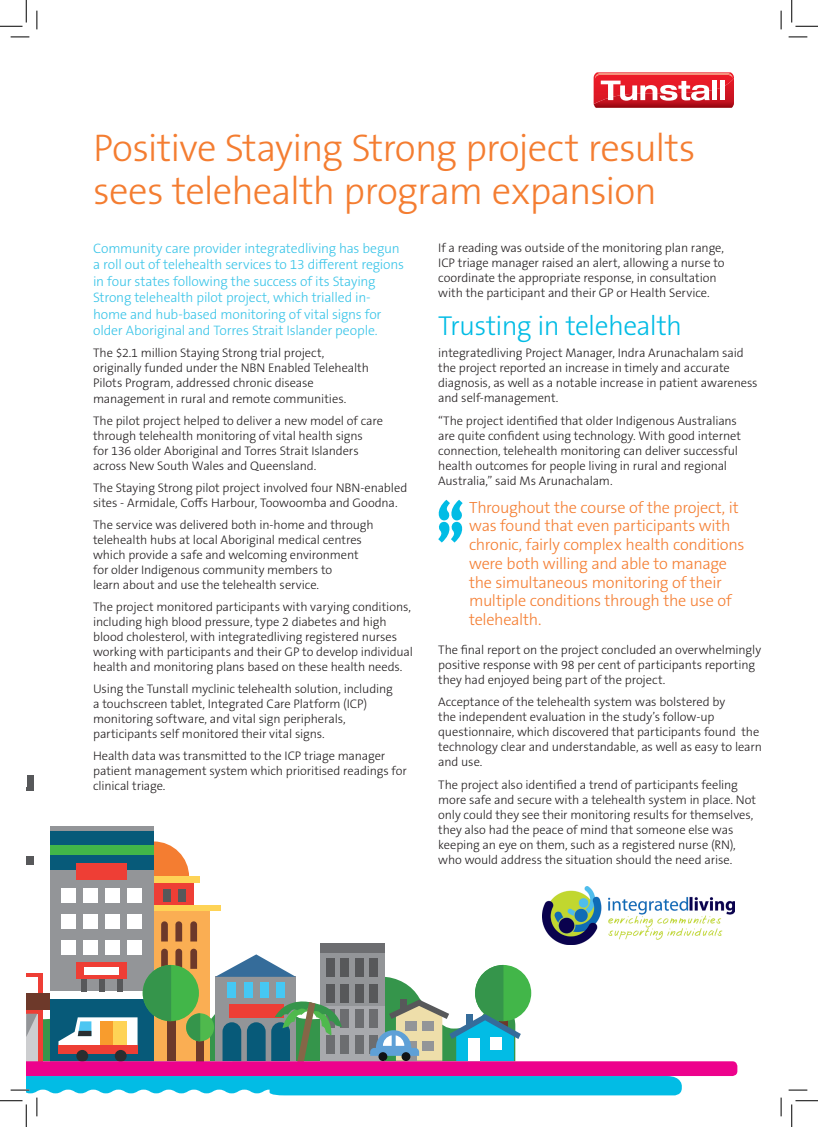
<style>
.page{position:relative;width:818px;height:1127px;background:#fff}
.page>*{position:absolute;margin:0;border:0;box-sizing:border-box;transform-origin:0 0}
._03_Main_Headings_Li{font:300 38.75px/42.5px "The Sans B W3";letter-spacing:-.025em;color:#f47d31}
._04_Intro_Pink{font:300 27.5px "The Sans B W3";letter-spacing:-.025em;color:#02bce5}
._02_Quote_Author_BOL{font:300 16.25px/18.8px "The Sans B W3";letter-spacing:-.02em;color:#f47d31}
._04_Intro_Pink-2{font:300 13.75px/16.5px "The Sans B W3";letter-spacing:-.015em;color:#39c4e8}
._04_Intro_Pink-3{font:300 12.5px/15px "The Sans B W3";letter-spacing:-.01em;color:#231f20}
</style>
<div class="page">
<svg style="left:438px;top:499px;width:25px;height:43px"></svg>
<svg style="left:594px;top:72px;width:140px;height:36px"></svg>
<div style="left:712px;top:80px;width:5px;height:20px;background:#fff"></div>
<div style="left:720px;top:80px;width:5px;height:20px;background:#fff"></div>
<div style="left:154px;top:882px;width:40px;height:29px;background:#ee3e35"></div>
<div style="left:154px;top:911px;width:56px;height:149px;background:#faae53"></div>
<svg style="left:154px;top:841px;width:35px;height:35px"></svg>
<div style="left:154px;top:905px;width:67px;height:6px;background:#fed356"></div>
<div style="left:154px;top:876px;width:46px;height:6px;background:#fed356"></div>
<div style="left:178px;top:888px;width:8px;height:13px;background:#57585a"></div>
<div style="left:163px;top:888px;width:8px;height:13px;background:#57585a"></div>
<svg style="left:190px;top:921px;width:7px;height:20px"></svg>
<svg style="left:175px;top:921px;width:7px;height:20px"></svg>
<svg style="left:161px;top:921px;width:7px;height:20px"></svg>
<svg style="left:26px;top:787px;width:7px;height:3px"></svg>
<div style="left:26px;top:856px;width:7px;height:8px;background:#57585a"></div>
<div style="left:27px;top:775px;width:6px;height:12px;background:#57585a"></div>
<div style="left:320px;top:942px;width:64px;height:10px;background:#6c6d70"></div>
<div style="left:50px;top:825px;width:104px;height:235px;background:#939598"></div>
<div style="left:50px;top:831px;width:104px;height:14px;background:#075a79"></div>
<div style="left:50px;top:845px;width:104px;height:15px;background:#42b649"></div>
<div style="left:50px;top:855px;width:104px;height:14px;background:#075a79"></div>
<div style="left:77px;top:862px;width:50px;height:17px;background:#ee3e35"></div>
<div style="left:62px;top:887px;width:14px;height:14px;background:#fff"></div>
<div style="left:84px;top:887px;width:14px;height:14px;background:#fff"></div>
<div style="left:105px;top:887px;width:14px;height:14px;background:#fff"></div>
<div style="left:127px;top:887px;width:14px;height:14px;background:#fff"></div>
<div style="left:62px;top:914px;width:14px;height:14px;background:#fff"></div>
<div style="left:84px;top:914px;width:14px;height:14px;background:#fff"></div>
<div style="left:105px;top:914px;width:14px;height:14px;background:#fff"></div>
<div style="left:127px;top:914px;width:14px;height:14px;background:#fff"></div>
<div style="left:62px;top:940px;width:14px;height:14px;background:#fff"></div>
<div style="left:84px;top:940px;width:14px;height:14px;background:#fff"></div>
<div style="left:105px;top:940px;width:14px;height:14px;background:#fff"></div>
<div style="left:127px;top:940px;width:14px;height:14px;background:#fff"></div>
<img style="left:543px;top:886px;width:191px;height:58px">
<svg style="left:11px;top:36px;width:18px;height:2px"></svg>
<svg style="left:788px;top:36px;width:19px;height:2px"></svg>
<svg style="left:788px;top:1089px;width:19px;height:1px"></svg>
<svg style="left:36px;top:11px;width:2px;height:18px"></svg>
<svg style="left:780px;top:11px;width:2px;height:18px"></svg>
<svg style="left:780px;top:1097px;width:2px;height:18px"></svg>
<svg style="left:0;top:0;width:27px;height:27px"></svg>
<svg style="left:0;top:948px;width:737px;height:178px"></svg>
<svg style="left:791px;top:0;width:27px;height:27px"></svg>
<svg style="left:791px;top:1100px;width:27px;height:26px"></svg>
<p class="_03_Main_Headings_Li" style="left:93px;top:127px;width:604px">Positive Staying Strong project results sees telehealth program expansion</p>
<p class="_04_Intro_Pink-2" style="left:93px;top:240px;width:312px">Community care provider integratedliving has begun a roll out of telehealth services to 13 different regions in four states following the success of its Staying Strong telehealth pilot project, which trialled in&shy;home and hub-based monitoring of vital signs for older Aboriginal and Torres Strait Islander people.</p>
<p class="_04_Intro_Pink-3" style="left:93px;top:346px;width:277px">The $2.1 million Staying Strong trial project, originally funded under the NBN Enabled Telehealth Pilots Program, addressed chronic disease management in rural and remote communities.</p>
<p class="_04_Intro_Pink-3" style="left:93px;top:413px;width:291px">The pilot project helped to deliver a new model of care through telehealth monitoring of vital health signs<br>for 136 older Aboriginal and Torres Strait Islanders across New South Wales and Queensland.</p>
<p class="_04_Intro_Pink-3" style="left:93px;top:480px;width:316px">The Staying Strong pilot project involved four NBN-enabled sites - Armidale, Coffs Harbour, Toowoomba and Goodna.</p>
<p class="_04_Intro_Pink-3" style="left:93px;top:517px;width:282px">The service was delivered both in-home and through telehealth hubs at local Aboriginal medical centres which provide a safe and welcoming environment for older Indigenous community members to<br>learn about and use the telehealth service.</p>
<p class="_04_Intro_Pink-3" style="left:93px;top:599px;width:321px">The project monitored participants with varying conditions, including high blood pressure, type 2 diabetes and high blood cholesterol, with integratedliving registered nurses working with participants and their GP to develop individual health and monitoring plans based on these health needs.</p>
<p class="_04_Intro_Pink-3" style="left:93px;top:681px;width:301px">Using the Tunstall myclinic telehealth solution, including a touchscreen tablet, Integrated Care Platform (ICP) monitoring software, and vital sign peripherals, participants self monitored their vital signs.</p>
<p class="_04_Intro_Pink-3" style="left:93px;top:748px;width:315px">Health data was transmitted to the ICP triage manager patient management system which prioritised readings for clinical triage.</p>
<p class="_04_Intro_Pink-3" style="left:438px;top:240px;width:288px">If a reading was outside of the monitoring plan range, ICP triage manager raised an alert, allowing a nurse to coordinate the appropriate response, in consultation with the participant and their GP or Health Service.</p>
<p class="_04_Intro_Pink" style="left:438px;top:308px;width:245px">Trusting in telehealth</p>
<p class="_04_Intro_Pink-3" style="left:438px;top:345px;width:321px">integratedliving Project Manager, Indra Arunachalam said the project reported an increase in timely and accurate diagnosis, as well as a notable increase in patient awareness and self-management.</p>
<p class="_04_Intro_Pink-3" style="left:438px;top:413px;width:304px">“The project identified that older Indigenous Australians are quite confident using technology. With good internet connection, telehealth monitoring can deliver successful health outcomes for people living in rural and regional Australia,” said Ms Arunachalam.</p>
<p class="_02_Quote_Author_BOL" style="left:469px;top:497px;width:277px">Throughout the course of the project, it was found that even participants with chronic, fairly complex health conditions were both willing and able to manage the simultaneous monitoring of their multiple conditions through the use of telehealth.</p>
<p class="_04_Intro_Pink-3" style="left:438px;top:642px;width:324px">The final report on the project concluded an overwhelmingly positive response with 98 per cent of participants reporting they had enjoyed being part of the project.</p>
<p class="_04_Intro_Pink-3" style="left:438px;top:694px;width:325px">Acceptance of the telehealth system was bolstered by<br>the independent evaluation in the study’s follow-up questionnaire, which discovered that participants found the technology clear and understandable, as well as easy to learn and use.</p>
<p class="_04_Intro_Pink-3" style="left:438px;top:776px;width:319px">The project also identified a trend of participants feeling more safe and secure with a telehealth system in place. Not only could they see their monitoring results for themselves, they also had the peace of mind that someone else was keeping an eye on them, such as a registered nurse (RN), who would address the situation should the need arise.</p>
</div>
